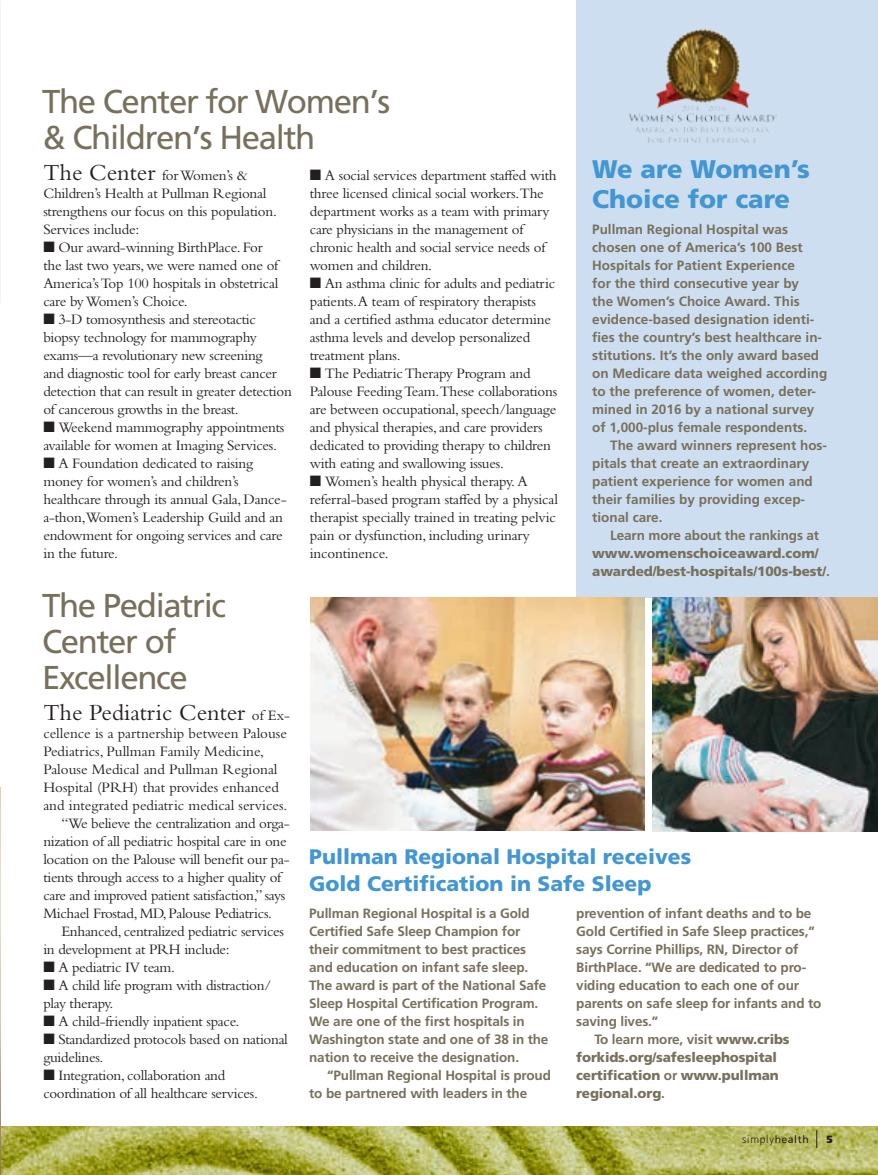
<style>
.page{position:relative;width:878px;height:1175px;background:#fff}
.page>*{position:absolute;margin:0;border:0;box-sizing:border-box;transform-origin:0 0}
.t1{font:33px/36px "Frutiger LT Std";letter-spacing:-.04em;color:#77705c}
.t2{font:900 25.5px/30px "Frutiger LT Std";color:#4296d1}
.t3{font:24px "Bembo Std";color:#231f20}
.t4{font:900 21px/27px "Frutiger LT Std";color:#4296d1}
.t5{font:15px/18px "Bembo Std";letter-spacing:-.015em;color:#231f20}
.t6{font:700 13.5px/18px "Frutiger LT Std";letter-spacing:-.01em;color:#77705c}
.t7{font:900 13.5px/18px "Frutiger LT Std";letter-spacing:-.01em;color:#77705c}
.t8{font:300 10.5px "Frutiger LT Std";letter-spacing:.08em;color:#231f20}
.t9{font:900 10.5px "Frutiger LT Std";color:#231f20}
.s1{font-size:24px}
.s2{font-weight:700}
.s3{font-size:15px}
.s4{font-weight:900}
.s5{font-weight:400}
</style>
<div class="page">
<svg style="left:1px;top:1126px;width:877px;height:48px;background:#adaf4f"></svg>
<div style="left:576px;top:0;width:302px;height:597px;background:#cedef1"></div>
<img style="left:629px;top:29px;width:148px;height:114px">
<img style="left:652px;top:597px;width:226px;height:234px">
<img style="left:310px;top:597px;width:334px;height:233px">
<img style="left:0;top:787px;width:1px;height:387px">
<hr style="left:0;top:0;width:1px;height:303px;background:#99aa65">
<svg style="left:816px;top:1130px;width:1px;height:18px"></svg>
<h1 class="t1" style="left:42px;top:83px;width:350px">The Center for Women’s &amp; Children’s Health</h1>
<p class="t5" style="left:43px;top:166px;width:235px"><span class="s1">The Center</span> for Women’s &amp;<br>Children’s Health at Pullman Regional strengthens our focus on this population.<br>Services include:</p>
<p class="t5" style="left:43px;top:238px;width:236px">■ Our award-winning BirthPlace. For the last two years, we were named one of America’s Top 100 hospitals in obstetrical care by Women’s Choice.</p>
<p class="t5" style="left:43px;top:310px;width:250px">■ 3-D tomosynthesis and stereotactic biopsy technology for mammography exams—a revolutionary new screening<br>and diagnostic tool for early breast cancer detection that can result in greater detection of cancerous growths in the breast.</p>
<p class="t5" style="left:43px;top:418px;width:243px">■ Weekend mammography appointments available for women at Imaging Services.</p>
<p class="t5" style="left:43px;top:454px;width:245px">■ A Foundation dedicated to raising money for women’s and children’s healthcare through its annual Gala, Dance&shy;a-thon,Women’s Leadership Guild and an endowment for ongoing services and care in the future.</p>
<h1 class="t1" style="left:42px;top:587px;width:186px">The Pediatric<br>Center of<br>Excellence</h1>
<p class="t5" style="left:310px;top:166px;width:248px">■ A social services department staffed with three licensed clinical social workers.The department works as a team with primary care physicians in the management of chronic health and social service needs of women and children.</p>
<p class="t5" style="left:310px;top:274px;width:247px">■ An asthma clinic for adults and pediatric patients. A team of respiratory therapists and a certified asthma educator determine asthma levels and develop personalized treatment plans.</p>
<p class="t5" style="left:310px;top:364px;width:249px">■ The Pediatric Therapy Program and Palouse Feeding Team.These collaborations are between occupational, speech/language and physical therapies, and care providers dedicated to providing therapy to children with eating and swallowing issues.</p>
<p class="t5" style="left:310px;top:472px;width:249px">■ Women’s health physical therapy. A referral-based program staffed by a physical therapist specially trained in treating pelvic pain or dysfunction, including urinary incontinence.</p>
<h2 class="t2" style="left:592px;top:154px;width:219px">We are Women’s<br>Choice for care</h2>
<p class="t6" style="left:592px;top:220px;width:237px">Pullman Regional Hospital was chosen one of America’s 100 Best Hospitals for Patient Experience<br>for the third consecutive year by<br>the Women’s Choice Award. This evidence-based designation identi&shy;fies the country’s best healthcare in&shy;stitutions. It’s the only award based on Medicare data weighed according to the preference of women, deter&shy;mined in 2016 by a national survey of 1,000-plus female respondents.</p>
<p class="t6" style="left:592px;top:436px;width:236px;text-indent:18px">The award winners represent hos&shy;pitals that create an extraordinary patient experience for women and their families by providing excep&shy;tional care.</p>
<p class="t6" style="left:610px;top:526px;width:210px">Learn more about the rankings at</p>
<p class="t7" style="left:592px;top:544px;width:239px">www.womenschoiceaward.com/ awarded/best-hospitals/100s-best/<span class="s2">.</span></p>
<h3 class="t3" style="left:43px;top:698px;width:248px">The Pediatric Center <span class="s3">of Ex-</span></h3>
<p class="t5" style="left:43px;top:724px;width:245px">cellence is a partnership between Palouse</p>
<p class="t5" style="left:43px;top:742px;width:222px">Pediatrics, Pullman Family Medicine,</p>
<p class="t5" style="left:43px;top:760px;width:236px">Palouse Medical and Pullman Regional</p>
<p class="t5" style="left:43px;top:778px;width:237px">Hospital (PRH) that provides enhanced</p>
<p class="t5" style="left:43px;top:796px;width:245px">and integrated pediatric medical services.</p>
<p class="t5" style="left:61px;top:814px;width:230px">“We believe the centralization and orga-</p>
<p class="t5" style="left:43px;top:832px;width:245px">nization of all pediatric hospital care in one</p>
<p class="t5" style="left:43px;top:850px;width:248px">location on the Palouse will benefit our pa-</p>
<p class="t5" style="left:43px;top:868px;width:239px">tients through access to a higher quality of</p>
<p class="t5" style="left:43px;top:886px;width:243px">care and improved patient satisfaction,” says</p>
<p class="t5" style="left:43px;top:904px;width:230px">Michael Frostad, MD, Palouse Pediatrics.</p>
<p class="t5" style="left:61px;top:922px;width:224px">Enhanced, centralized pediatric services</p>
<p class="t5" style="left:43px;top:940px;width:188px">in development at PRH include:</p>
<p class="t5" style="left:43px;top:958px;width:133px">■ A pediatric IV team.</p>
<p class="t5" style="left:43px;top:976px;width:229px">■ A child life program with distraction/ play therapy.</p>
<p class="t5" style="left:43px;top:1012px;width:197px">■ A child-friendly inpatient space.</p>
<p class="t5" style="left:43px;top:1030px;width:246px">■ Standardized protocols based on national guidelines.</p>
<p class="t5" style="left:43px;top:1066px;width:216px">■ Integration, collaboration and coordination of all healthcare services.</p>
<h3 class="t4" style="left:309px;top:842px;width:383px">Pullman Regional Hospital receives<br>Gold Certification in Safe Sleep</h3>
<p class="t6" style="left:309px;top:904px;width:241px">Pullman Regional Hospital is a Gold Certified Safe Sleep Champion for their commitment to best practices and education on infant safe sleep.<br>The award is part of the National Safe Sleep Hospital Certification Program.<br>We are one of the first hospitals in Washington state and one of 38 in the nation to receive the designation.</p>
<p class="t6" style="left:309px;top:1066px;width:243px;text-indent:18px">“Pullman Regional Hospital is proud to be partnered with leaders in the</p>
<p class="t6" style="left:576px;top:904px;width:236px">prevention of infant deaths and to be</p>
<p class="t6" style="left:576px;top:922px;width:240px">Gold Certified in Safe Sleep practices,”</p>
<p class="t6" style="left:576px;top:940px;width:224px">says Corrine Phillips, RN, Director of</p>
<p class="t6" style="left:576px;top:958px;width:231px">BirthPlace. “We are dedicated to pro-</p>
<p class="t6" style="left:576px;top:976px;width:224px">viding education to each one of our</p>
<p class="t6" style="left:576px;top:994px;width:247px">parents on safe sleep for infants and to</p>
<p class="t6" style="left:576px;top:1012px;width:84px">saving lives.”</p>
<p class="t6" style="left:594px;top:1030px;width:197px">To learn more, visit <span class="s4">www.cribs</span></p>
<p class="t7" style="left:576px;top:1048px;width:202px">forkids.org/safesleephospital</p>
<p class="t7" style="left:576px;top:1066px;width:204px">certification <span class="s2">or</span> www.pullman</p>
<p class="t7" style="left:576px;top:1084px;width:90px">regional.org<span class="s2">.</span></p>
<p class="t8" style="left:742px;top:1133px;width:68px">simply<span class="s5">health</span></p>
<p class="t9" style="left:826px;top:1132px;width:8px">5</p>
</div>
